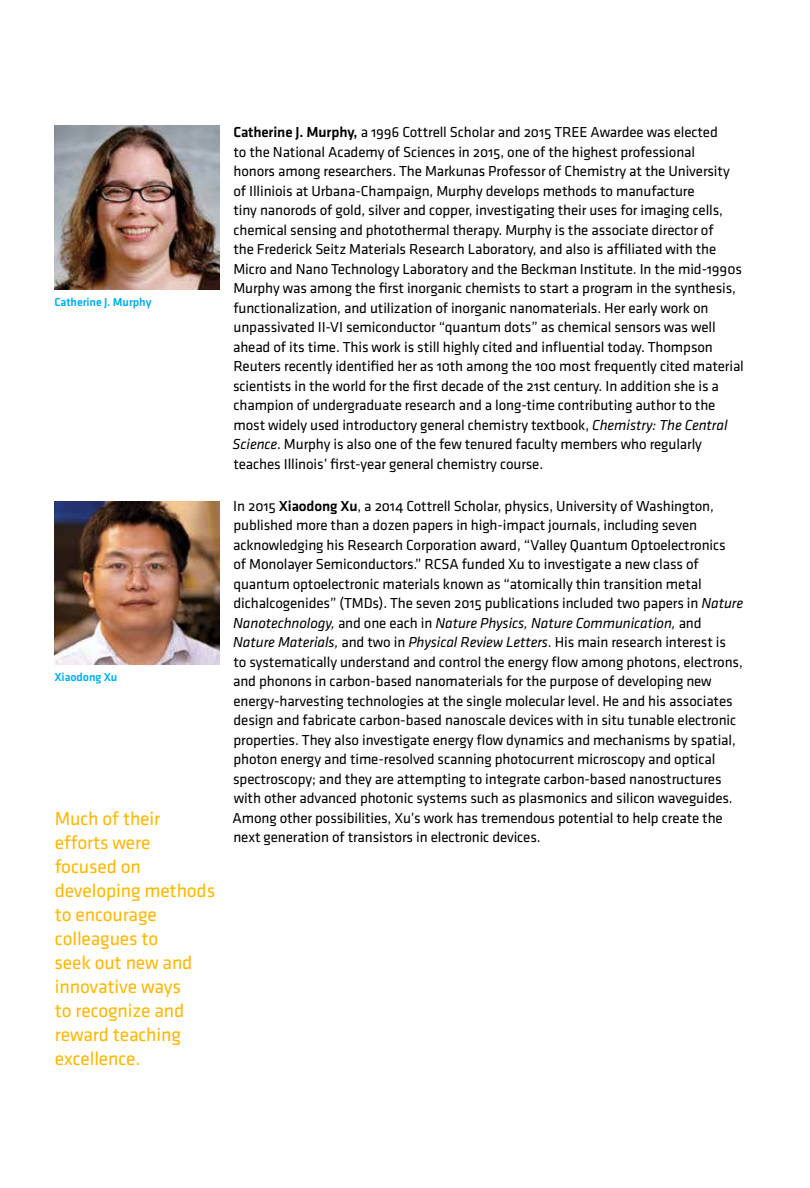
<style>
.page{position:relative;width:810px;height:1188px;background:#fff}
.page>*{position:absolute;margin:0;border:0;box-sizing:border-box;transform-origin:0 0}
.t1{font:19.5px/24px "Klavika Regular OSF";letter-spacing:-.01em;color:#ffb700}
.t2{font:15px/19.5px "Klavika Regular OSF";letter-spacing:-.01em;color:#000}
.t3{font:15px/19.5px "Klavika Regular Italic OSTF";letter-spacing:-.01em;color:#000}
.t4{font:12px "Klavika Medium OSF";letter-spacing:-.01em;color:#00aeef}
.s1{font-family:"Klavika Medium TF"}
.s2{font-family:"Klavika Regular Italic OSTF"}
.s3{font-family:"Klavika Regular OSF"}
.s4{font-family:"Klavika Regular TF"}
</style>
<div class="page">
<img style="left:54px;top:126px;width:166px;height:164px">
<img style="left:54px;top:501px;width:166px;height:164px">
<p class="t4" style="left:54px;top:296px;width:98px">Catherine J. Murphy</p>
<p class="t4" style="left:54px;top:671px;width:65px">Xiaodong Xu</p>
<h1 class="t1" style="left:55px;top:807px;width:162px">Much of their efforts were focused on developing methods to encourage colleagues to<br>seek out new and innovative ways<br>to recognize and reward teaching excellence.</h1>
<p class="t2" style="left:233px;top:123px;width:513px"><span class="s1">Catherine J. Murphy,</span> a 1996 Cottrell Scholar and 2015 TREE Awardee was elected<br>to the National Academy of Sciences in 2015, one of the highest professional<br>honors among researchers. The Markunas Professor of Chemistry at the University of Illiniois at Urbana-Champaign, Murphy develops methods to manufacture<br>tiny nanorods of gold, silver and copper, investigating their uses for imaging cells, chemical sensing and photothermal therapy. Murphy is the associate director of<br>the Frederick Seitz Materials Research Laboratory, and also is affiliated with the Micro and Nano Technology Laboratory and the Beckman Institute. In the mid-1990s Murphy was among the first inorganic chemists to start a program in the synthesis, functionalization, and utilization of inorganic nanomaterials. Her early work on unpassivated II-VI semiconductor “quantum dots” as chemical sensors was well ahead of its time. This work is still highly cited and influential today. Thompson Reuters recently identified her as 10th among the 100 most frequently cited material scientists in the world for the first decade of the 21st century. In addition she is a champion of undergraduate research and a long-time contributing author to the most widely used introductory general chemistry textbook, <span class="s2">Chemistry: The Central Science</span>. Murphy is also one of the few tenured faculty members who regularly teaches Illinois’ first-year general chemistry course.</p>
<p class="t2" style="left:233px;top:496px;width:512px">In 2015 <span class="s1">Xiaodong Xu</span>, a 2014 Cottrell Scholar, physics, University of Washington, published more than a dozen papers in high-impact journals, including seven acknowledging his Research Corporation award, “Valley Quantum Optoelectronics<br>of Monolayer Semiconductors.” RCSA funded Xu to investigate a new class of quantum optoelectronic materials known as “atomically thin transition metal dichalcogenides” (TMDs). The seven 2015 publications included two papers in <span class="s2">Nature</span></p>
<p class="t3" style="left:233px;top:613px;width:494px">Nanotechnology, <span class="s3">and one each in</span> Nature Physics, Nature Communication, <span class="s4">and<br></span>Nature Materials, <span class="s3">and two in</span> Physical Review Letters<span class="s3">. His main research interest is</span></p>
<p class="t2" style="left:233px;top:652px;width:512px">to systematically understand and control the energy flow among photons, electrons, and phonons in carbon-based nanomaterials for the purpose of developing new energy-harvesting technologies at the single molecular level. He and his associates design and fabricate carbon-based nanoscale devices with in situ tunable electronic properties. They also investigate energy flow dynamics and mechanisms by spatial, photon energy and time-resolved scanning photocurrent microscopy and optical spectroscopy; and they are attempting to integrate carbon-based nanostructures with other advanced photonic systems such as plasmonics and silicon waveguides.<br>Among other possibilities, Xu’s work has tremendous potential to help create the next generation of transistors in electronic devices.</p>
</div>
